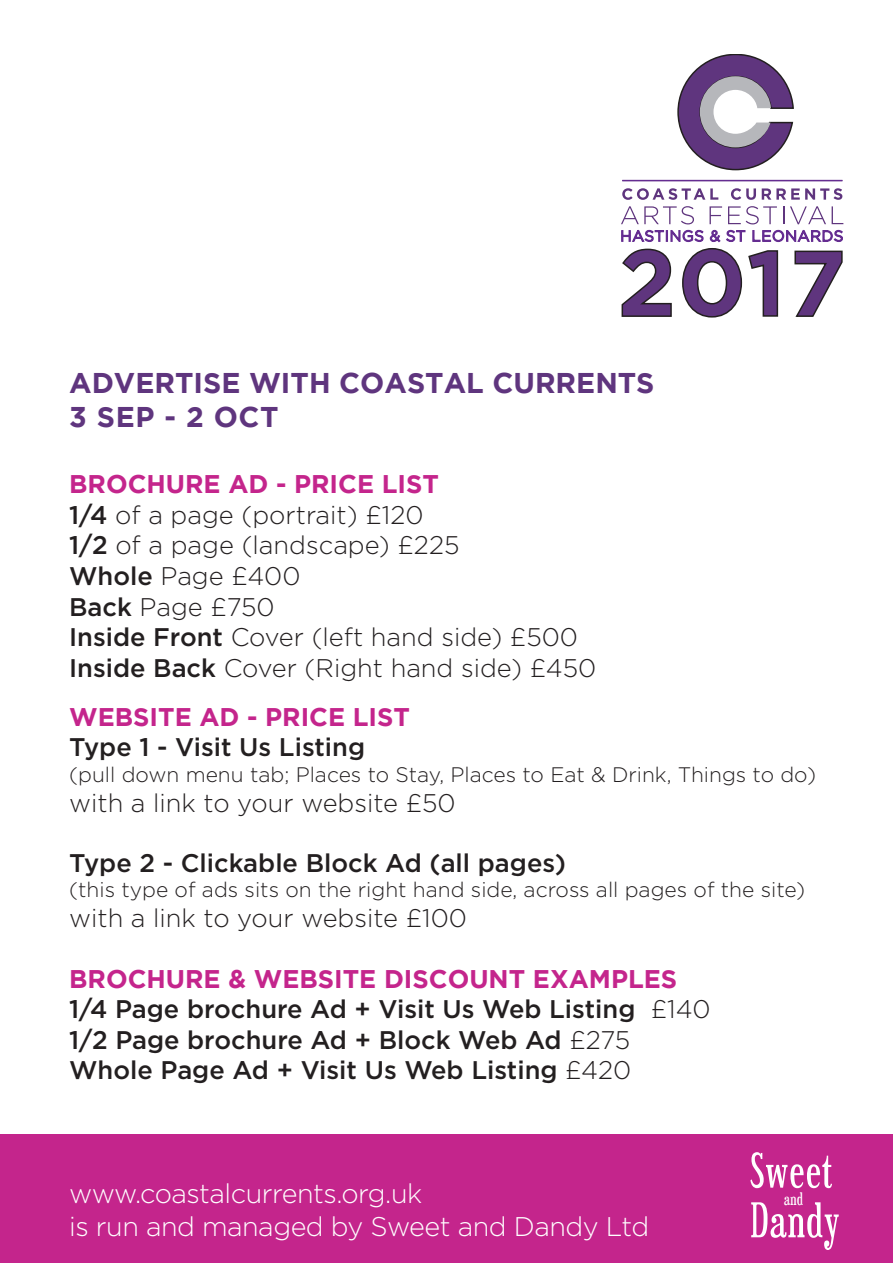
<style>
.page{position:relative;width:893px;height:1263px;background:#fff}
.page>*{position:absolute;margin:0;border:0;box-sizing:border-box;transform-origin:0 0}
.t1{font:700 92.55px "Gotham";color:#5f357e}
.t2{font:51.15px/49.7px "Euphorigenic S";letter-spacing:.035em;color:#fff}
.t3{font:700 28.5px/34.2px "Gotham";color:#5f357e}
.t4{font:300 27px/32.4px "Gotham";letter-spacing:-.02em;color:#fff}
.t5{font:300 25.5px/30.6px "Gotham";color:#231f20}
.t6{font:500 25.5px/30.6px "Gotham";color:#231f20}
.t7{font:700 25.5px "Gotham";color:#c4258c}
.t8{font:300 21px "Gotham";color:#231f20}
.t9{font:18.45px "Euphorigenic S";color:#fff}
.s1{font-weight:700;color:#c4258c}
.s2{font-weight:500}
.s3{font-weight:300}
</style>
<div class="page">
<hr style="left:622px;top:180px;width:220px;height:1px;background:#652d91">
<svg style="left:622px;top:188px;width:96px;height:12px"></svg>
<svg style="left:731px;top:188px;width:25px;height:12px"></svg>
<svg style="left:762px;top:188px;width:80px;height:12px"></svg>
<svg style="left:677px;top:54px;width:117px;height:117px"></svg>
<svg style="left:621px;top:206px;width:223px;height:112px"></svg>
<div style="left:0;top:1135px;width:893px;height:128px;background:#c4258c"></div>
<p class="t3" style="left:69px;top:365px;width:587px">ADVERTISE WITH COASTAL CURRENTS<br>3 SEP - 2 OCT</p>
<h1 class="t1" style="left:789px;top:230px;width:59px">7</h1>
<p class="t5" style="left:69px;top:469px;width:528px"><span class="s1">BROCHURE AD - PRICE LIST<br></span><span class="s2">1/4</span> of a page (portrait) £120<br><span class="s2">1/2</span> of a page (landscape) £225<br><span class="s2">Whole</span> Page £400<br><span class="s2">Back</span> Page £750<br><span class="s2">Inside Front</span> Cover (left hand side) £500<br><span class="s2">Inside Back</span> Cover (Right hand side) £450</p>
<p class="t7" style="left:69px;top:702px;width:342px">WEBSITE AD - PRICE LIST</p>
<p class="t6" style="left:69px;top:731px;width:297px">Type 1 - Visit Us Listing</p>
<p class="t8" style="left:69px;top:763px;width:748px">(pull down menu tab; Places to Stay, Places to Eat &amp; Drink, Things to do)</p>
<p class="t5" style="left:69px;top:787px;width:388px">with a link to your website £50</p>
<p class="t6" style="left:69px;top:847px;width:498px">Type 2 - Clickable Block Ad (all pages)</p>
<p class="t8" style="left:69px;top:878px;width:737px">(this type of ads sits on the right hand side, across all pages of the site)</p>
<p class="t5" style="left:69px;top:903px;width:399px">with a link to your website £100</p>
<p class="t6" style="left:69px;top:962px;width:643px"><span class="s1">BROCHURE &amp; WEBSITE DISCOUNT EXAMPLES </span>1/4 Page brochure Ad + Visit Us Web Listing <span class="s3">£140<br></span>1/2 Page brochure Ad + Block Web Ad <span class="s3">£275<br></span>Whole Page Ad + Visit Us Web Listing <span class="s3">£420</span></p>
<p class="t4" style="left:69px;top:1177px;width:581px">www.coastalcurrents.org.uk<br>is run and managed by Sweet and Dandy Ltd</p>
<h2 class="t2" style="left:751px;top:1148px;width:90px">Sweet<br>Dandy</h2>
<p class="t9" style="left:784px;top:1190px;width:20px">and</p>
</div>
